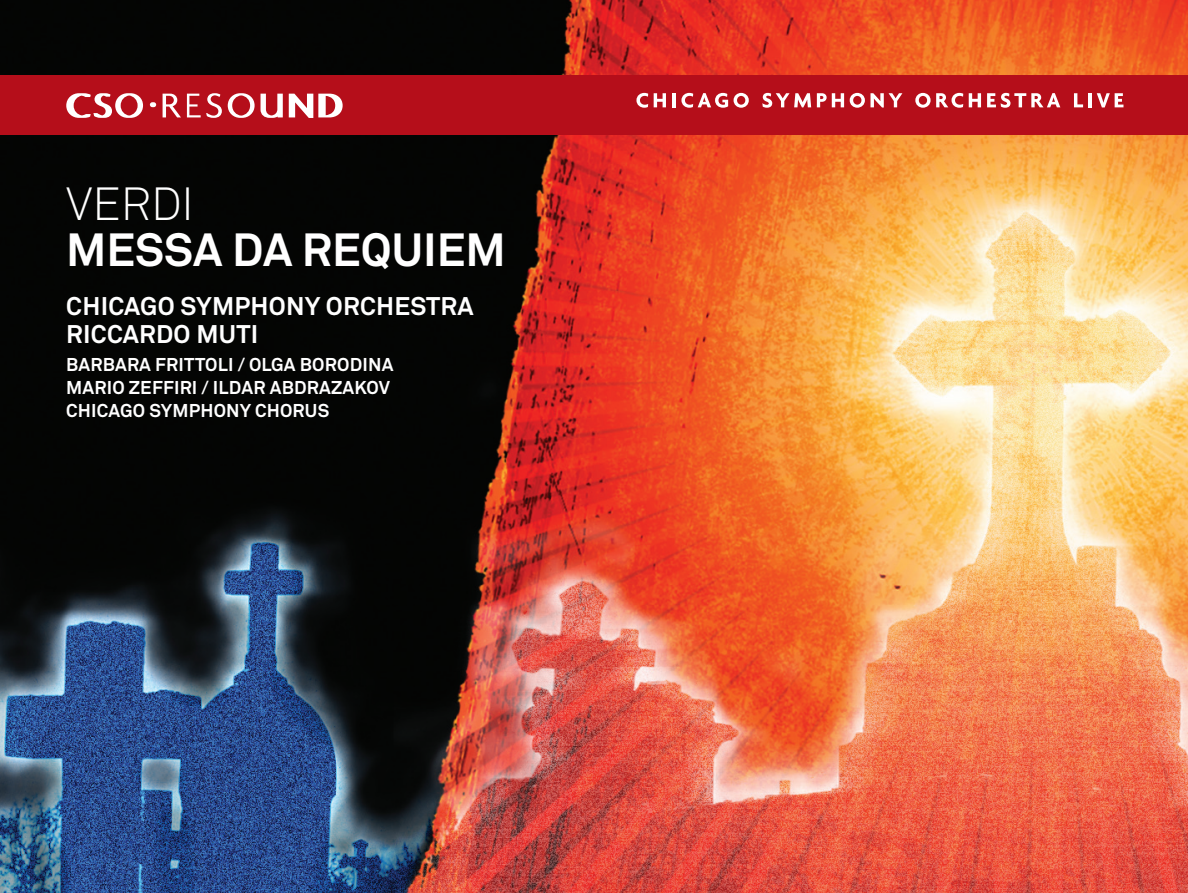
<style>
.page{position:relative;width:1188px;height:893px;background:#fff}
.page>*{position:absolute;margin:0;border:0;box-sizing:border-box;transform-origin:0 0}
.t1{font:700 45.9px "Akkurat";color:#fff}
.t2{font:300 45.9px "Akkurat";color:#fff}
.t3{font:700 25.2px/27.6px "Akkurat";letter-spacing:.01em;color:#fff}
.t4{font:700 18.45px/23px "Akkurat";letter-spacing:.01em;color:#fff}
</style>
<div class="page">
<img style="left:0;top:0;width:1188px;height:893px">
<div style="left:0;top:76px;width:1188px;height:59px;background:#b50e1a"></div>
<svg style="left:66px;top:93px;width:277px;height:25px"></svg>
<svg style="left:636px;top:93px;width:12px;height:15px"></svg>
<svg style="left:654px;top:93px;width:12px;height:14px"></svg>
<hr style="left:672px;top:93px;width:4px;height:14px;background:#fff">
<svg style="left:681px;top:93px;width:47px;height:15px"></svg>
<svg style="left:734px;top:93px;width:15px;height:15px"></svg>
<svg style="left:762px;top:93px;width:49px;height:15px"></svg>
<svg style="left:817px;top:93px;width:27px;height:14px"></svg>
<svg style="left:850px;top:93px;width:15px;height:15px"></svg>
<svg style="left:871px;top:93px;width:31px;height:14px"></svg>
<svg style="left:915px;top:93px;width:48px;height:15px"></svg>
<svg style="left:969px;top:93px;width:12px;height:14px"></svg>
<svg style="left:987px;top:93px;width:73px;height:15px"></svg>
<svg style="left:1074px;top:93px;width:9px;height:14px"></svg>
<hr style="left:1088px;top:93px;width:4px;height:14px;background:#fff">
<svg style="left:1097px;top:93px;width:26px;height:14px"></svg>
<h1 class="t2" style="left:66px;top:175px;width:129px">VERDI</h1>
<h1 class="t1" style="left:66px;top:221px;width:441px">MESSA DA REQUIEM</h1>
<h2 class="t3" style="left:66px;top:292px;width:409px">CHICAGO SYMPHONY ORCHESTRA<br>RICCARDO MUTI</h2>
<p class="t4" style="left:66px;top:353px;width:329px">BARBARA FRITTOLI / OLGA BORODINA<br>MARIO ZEFFIRI / ILDAR ABDRAZAKOV<br>CHICAGO SYMPHONY CHORUS</p>
</div>
